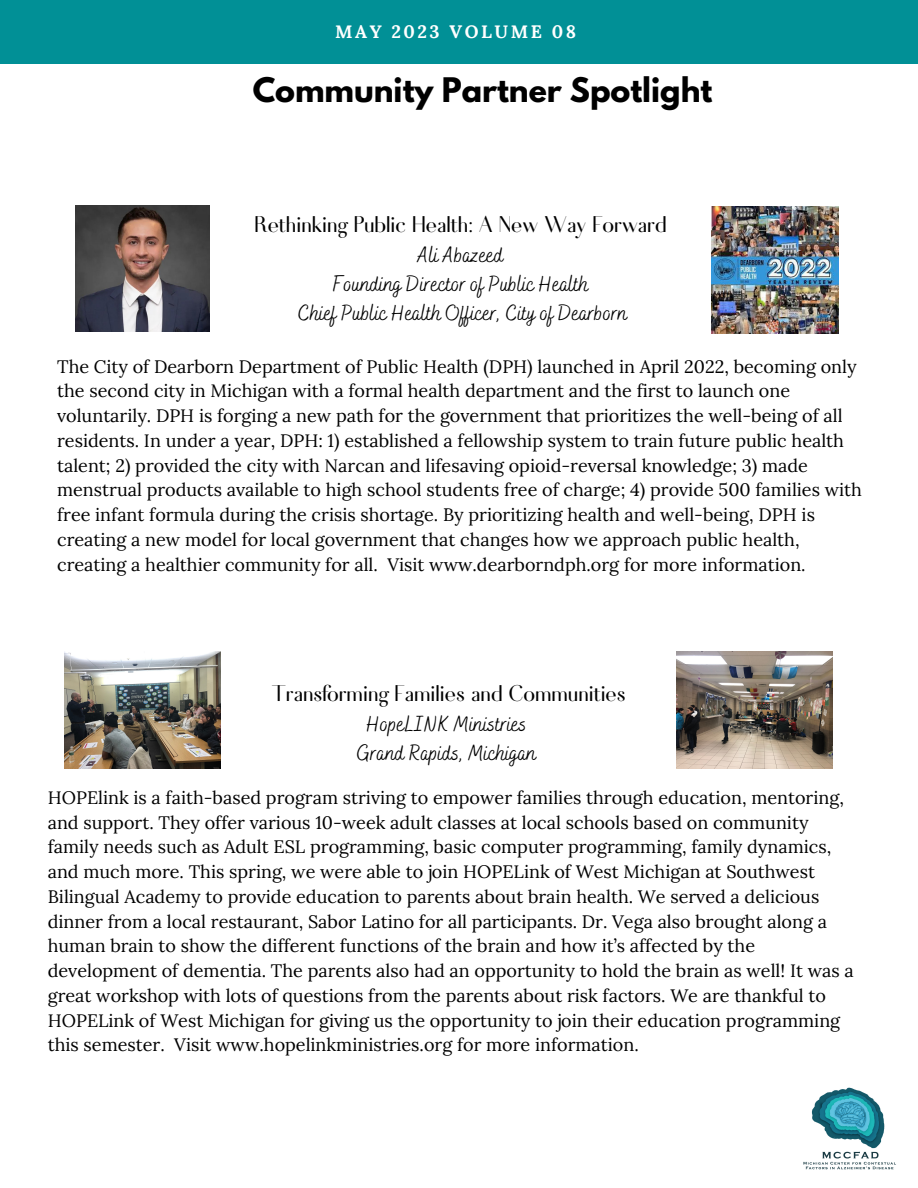
<style>
.page{position:relative;width:918px;height:1188px;background:#fff}
.page>*{position:absolute;margin:0;border:0;box-sizing:border-box;transform-origin:0 0}
.t1{font:30.3px "Fiona";color:#000}
.t2{font:700 30px "League Spartan";color:#000}
.t3{font:22.05px "Bakerie Smooth";color:#000}
.t4{font:18px/24.8px "Lora";color:#000}
.t5{font:700 18px "Lora";letter-spacing:.14em;color:#fff}
</style>
<div class="page">
<img style="left:803px;top:1087px;width:93px;height:83px">
<div style="left:0;top:0;width:918px;height:64px;background:#019096"></div>
<img style="left:712px;top:207px;width:127px;height:127px">
<img style="left:75px;top:205px;width:134px;height:126px">
<img style="left:64px;top:652px;width:157px;height:117px">
<img style="left:676px;top:652px;width:157px;height:117px">
<p class="t5" style="left:335px;top:20px;width:242px">MAY 2023 VOLUME 08</p>
<p class="t2" style="left:253px;top:75px;width:461px">Community Partner Spotlight</p>
<p class="t1" style="left:254px;top:207px;width:414px">Rethinking Public Health: A New Way Forward</p>
<p class="t3" style="left:418px;top:242px;width:88px">Ali Abazeed</p>
<p class="t3" style="left:333px;top:271px;width:257px">Founding Director of Public Health</p>
<p class="t3" style="left:298px;top:300px;width:331px">Chief Public Health Officer, City of Dearborn</p>
<p class="t4" style="left:57px;top:354px;width:806px">The City of Dearborn Department of Public Health (DPH) launched in April 2022, becoming only the second city in Michigan with a formal health department and the first to launch one voluntarily. DPH is forging a new path for the government that prioritizes the well-being of all residents. In under a year, DPH: 1) established a fellowship system to train future public health talent; 2) provided the city with Narcan and lifesaving opioid-reversal knowledge; 3) made menstrual products available to high school students free of charge; 4) provide 500 families with free infant formula during the crisis shortage. By prioritizing health and well-being, DPH is creating a new model for local government that changes how we approach public health, creating a healthier community for all. Visit www.dearborndph.org for more information.</p>
<p class="t1" style="left:272px;top:676px;width:355px">Transforming Families and Communities</p>
<p class="t3" style="left:366px;top:710px;width:162px">HopeLINK Ministries</p>
<p class="t3" style="left:357px;top:739px;width:181px">Grand Rapids, Michigan</p>
<p class="t4" style="left:48px;top:785px;width:808px">HOPElink is a faith-based program striving to empower families through education, mentoring, and support. They offer various 10-week adult classes at local schools based on community family needs such as Adult ESL programming, basic computer programming, family dynamics, and much more. This spring, we were able to join HOPELink of West Michigan at Southwest Bilingual Academy to provide education to parents about brain health. We served a delicious dinner from a local restaurant, Sabor Latino for all participants. Dr. Vega also brought along a human brain to show the different functions of the brain and how it’s affected by the development of dementia. The parents also had an opportunity to hold the brain as well! It was a great workshop with lots of questions from the parents about risk factors. We are thankful to HOPELink of West Michigan for giving us the opportunity to join their education programming this semester. Visit www.hopelinkministries.org for more information.</p>
</div>
